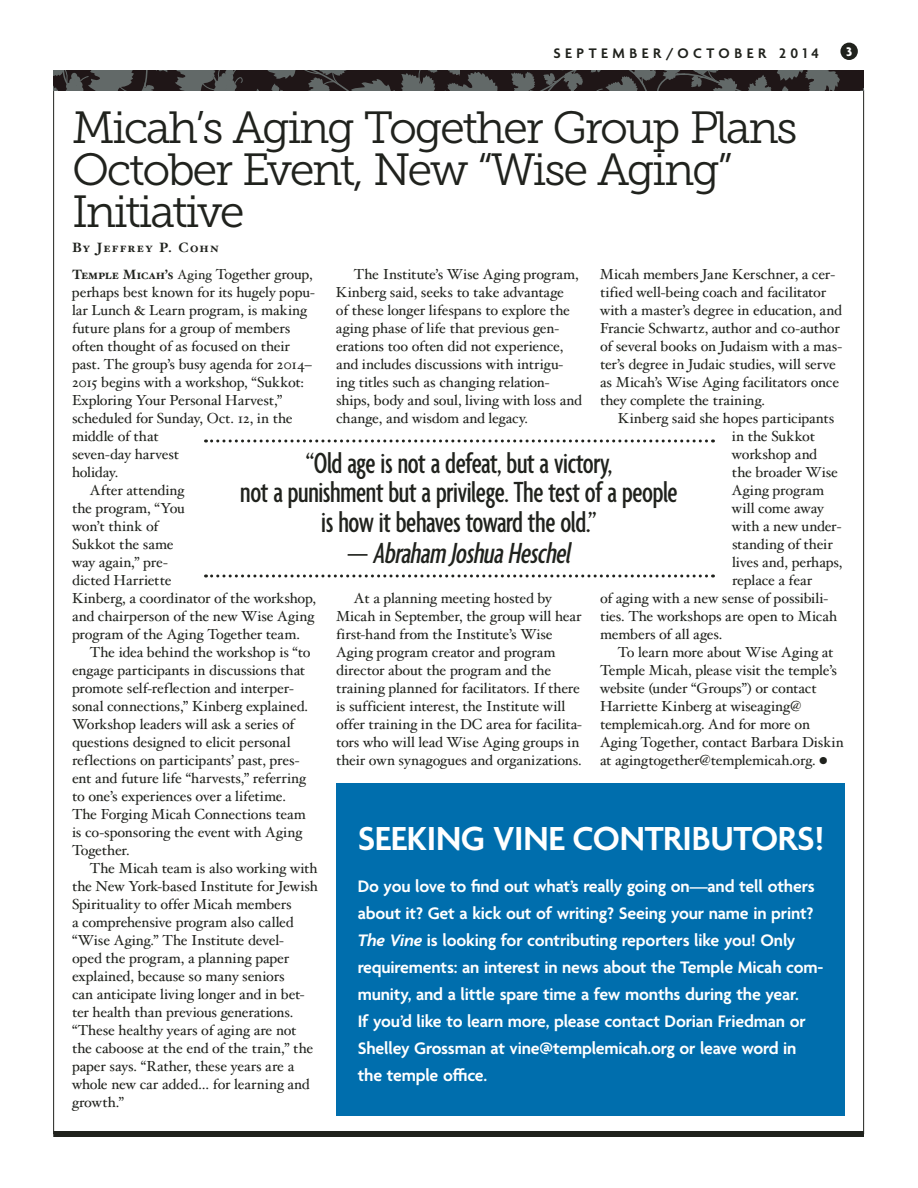
<style>
.page{position:relative;width:918px;height:1188px;background:#fff}
.page>*{position:absolute;margin:0;border:0;box-sizing:border-box;transform-origin:0 0}
.t1{font:45px/42px "Museo Slab 300";letter-spacing:-.05em;color:#20221d}
.t2{font:600 36px "Agenda";letter-spacing:-.01em;color:#fff}
.t3{font:500 extra-condensed 31.5px/30px "Agenda";letter-spacing:-.01em;color:#20221d;text-align:center}
.t4{font:italic 500 extra-condensed 31.5px "Agenda";color:#20221d}
.t5{font:300 30px "Futura Std";letter-spacing:.01em;color:#fff}
.t6{font:600 18px/27px "Agenda";letter-spacing:-.01em;color:#fff}
.t7{font:600 15px "Agenda";letter-spacing:.3em;color:#20221d}
.t8{font:14.55px/18px "Hoefler Text";letter-spacing:-.01em;color:#20221d}
.t9{font:13.5px "Hoefler Text Bold Small Caps";letter-spacing:.09em;color:#20221d}
.t10{font:700 13.5px "Agenda";color:#fff}
.s1{font-family:"Hoefler Text Bold Small Caps";font-size:13.5px}
.s2{font-size:13.5px}
.s3{font-size:27px}
.s4{font-style:normal}
.s5{font-style:italic}
</style>
<div class="page">
<div style="left:53px;top:1131px;width:811px;height:6px;background:#20221d"></div>
<div style="left:840px;top:43px;width:18px;height:17px;background:#20221d;border-radius:50%"></div>
<svg style="left:53px;top:70px;width:811px;height:22px;background:#424040"></svg>
<div style="left:337px;top:783px;width:508px;height:333px;background:#006ead"></div>
<svg style="left:206px;top:440px;width:507px;height:2px"></svg>
<svg style="left:206px;top:574px;width:507px;height:4px"></svg>
<p class="t7" style="left:553px;top:46px;width:267px">SEPTEMBER/OCTOBER 2014</p>
<p class="t10" style="left:846px;top:44px;width:8px">3</p>
<h1 class="t1" style="left:72px;top:106px;width:727px">Micah’s Aging Together Group Plans<br>October Event, New “Wise Aging”<br>Initiative</h1>
<p class="t9" style="left:72px;top:239px;width:148px">By Jeffrey P. Cohn</p>
<p class="t8" style="left:72px;top:266px;width:242px"><span class="s1">Temple Micah’s</span> <span class="s2">Aging</span> Together group,</p>
<p class="t8" style="left:72px;top:284px;width:244px">perhaps best known for its hugely popu-</p>
<p class="t8" style="left:72px;top:302px;width:237px">lar Lunch &amp; Learn program, is making</p>
<p class="t8" style="left:72px;top:320px;width:220px">future plans for a group of members</p>
<p class="t8" style="left:72px;top:338px;width:220px">often thought of as focused on their</p>
<p class="t8" style="left:72px;top:356px;width:241px">past. The group’s busy agenda for 2014–</p>
<p class="t8" style="left:72px;top:374px;width:234px">2015 begins with a workshop, “Sukkot:</p>
<p class="t8" style="left:72px;top:392px;width:212px">Exploring Your Personal Harvest,”</p>
<p class="t8" style="left:72px;top:410px;width:222px">scheduled for Sunday, Oct. 12, in the</p>
<p class="t8" style="left:72px;top:428px;width:88px">middle of that</p>
<p class="t8" style="left:72px;top:446px;width:109px">seven-day harvest</p>
<p class="t8" style="left:72px;top:464px;width:48px">holiday.</p>
<p class="t8" style="left:90px;top:482px;width:96px">After attending</p>
<p class="t8" style="left:72px;top:500px;width:114px">the program, “You</p>
<p class="t8" style="left:72px;top:518px;width:88px">won’t think of</p>
<p class="t8" style="left:72px;top:536px;width:103px">Sukkot the same</p>
<p class="t8" style="left:72px;top:554px;width:97px">way again,” pre-</p>
<p class="t8" style="left:72px;top:572px;width:101px">dicted Harriette</p>
<p class="t8" style="left:72px;top:590px;width:246px">Kinberg, a coordinator of the workshop,</p>
<p class="t8" style="left:72px;top:608px;width:244px">and chairperson of the new Wise Aging</p>
<p class="t8" style="left:72px;top:626px;width:229px">program of the Aging Together team.</p>
<p class="t8" style="left:90px;top:644px;width:222px">The idea behind the workshop is “to</p>
<p class="t8" style="left:72px;top:662px;width:235px">engage participants in discussions that</p>
<p class="t8" style="left:72px;top:680px;width:223px">promote self-reflection and interper-</p>
<p class="t8" style="left:72px;top:698px;width:238px">sonal connections,” Kinberg explained.</p>
<p class="t8" style="left:72px;top:716px;width:224px">Workshop leaders will ask a series of</p>
<p class="t8" style="left:72px;top:734px;width:220px">questions designed to elicit personal</p>
<p class="t8" style="left:72px;top:752px;width:229px">reflections on participants’ past, pres-</p>
<p class="t8" style="left:72px;top:770px;width:236px">ent and future life “harvests,” referring</p>
<p class="t8" style="left:72px;top:788px;width:216px">to one’s experiences over a lifetime.</p>
<p class="t8" style="left:72px;top:806px;width:235px">The Forging Micah Connections team</p>
<p class="t8" style="left:72px;top:824px;width:232px">is co-sponsoring the event with Aging</p>
<p class="t8" style="left:72px;top:842px;width:59px">Together.</p>
<p class="t8" style="left:90px;top:860px;width:229px">The Micah team is also working with</p>
<p class="t8" style="left:72px;top:878px;width:247px">the New York-based Institute for Jewish</p>
<p class="t8" style="left:72px;top:896px;width:221px">Spirituality to offer Micah members</p>
<p class="t8" style="left:72px;top:914px;width:223px">a comprehensive program also called</p>
<p class="t8" style="left:72px;top:932px;width:213px">“Wise Aging.” The Institute devel-</p>
<p class="t8" style="left:72px;top:950px;width:219px">oped the program, a planning paper</p>
<p class="t8" style="left:72px;top:968px;width:214px">explained, because so many seniors</p>
<p class="t8" style="left:72px;top:986px;width:234px">can anticipate living longer and in bet-</p>
<p class="t8" style="left:72px;top:1004px;width:223px">ter health than previous generations.</p>
<p class="t8" style="left:72px;top:1022px;width:226px">“These healthy years of aging are not</p>
<p class="t8" style="left:72px;top:1040px;width:243px">the caboose at the end of the train,” the</p>
<p class="t8" style="left:72px;top:1058px;width:224px">paper says. “Rather, these years are a</p>
<p class="t8" style="left:72px;top:1076px;width:239px">whole new car added… for learning and</p>
<p class="t8" style="left:72px;top:1094px;width:54px">growth.”</p>
<p class="t8" style="left:600px;top:266px;width:244px">Micah members Jane Kerschner, a cer&shy;tified well-being coach and facilitator with a master’s degree in education, and Francie Schwartz, author and co-author of several books on Judaism with a mas&shy;ter’s degree in Judaic studies, will serve as Micah’s Wise Aging facilitators once they complete the training.</p>
<p class="t8" style="left:618px;top:410px;width:218px">Kinberg said she hopes participants</p>
<p class="t8" style="left:732px;top:428px;width:85px">in the Sukkot</p>
<p class="t8" style="left:732px;top:446px;width:87px">workshop and</p>
<p class="t8" style="left:732px;top:464px;width:107px">the broader Wise</p>
<p class="t8" style="left:732px;top:482px;width:94px">Aging program</p>
<p class="t8" style="left:732px;top:500px;width:93px">will come away</p>
<p class="t8" style="left:732px;top:518px;width:111px">with a new under-</p>
<p class="t8" style="left:732px;top:536px;width:102px">standing of their</p>
<p class="t8" style="left:732px;top:554px;width:112px">lives and, perhaps,</p>
<p class="t8" style="left:732px;top:572px;width:82px">replace a fear</p>
<p class="t8" style="left:600px;top:590px;width:230px">of aging with a new sense of possibili-</p>
<p class="t8" style="left:600px;top:608px;width:239px">ties. The workshops are open to Micah</p>
<p class="t8" style="left:600px;top:626px;width:124px">members of all ages.</p>
<p class="t8" style="left:618px;top:644px;width:217px">To learn more about Wise Aging at</p>
<p class="t8" style="left:600px;top:662px;width:239px">Temple Micah, please visit the temple’s</p>
<p class="t8" style="left:600px;top:680px;width:218px">website (under “Groups”) or contact</p>
<p class="t8" style="left:600px;top:698px;width:203px">Harriette Kinberg at wiseaging@</p>
<p class="t8" style="left:600px;top:716px;width:212px">templemicah.org. And for more on</p>
<p class="t8" style="left:600px;top:734px;width:245px">Aging Together, contact Barbara Diskin</p>
<p class="t8" style="left:600px;top:752px;width:230px">at agingtogether@templemicah.org. <span class="s3">•</span></p>
<p class="t8" style="left:336px;top:266px;width:247px;text-indent:18px">The Institute’s Wise Aging program, Kinberg said, seeks to take advantage<br>of these longer lifespans to explore the aging phase of life that previous gen&shy;erations too often did not experience, and includes discussions with intrigu&shy;ing titles such as changing relation&shy;ships, body and soul, living with loss and change, and wisdom and legacy.</p>
<h3 class="t3" style="left:240px;top:449px;width:439px">“Old age is not a defeat, but a victory,<br>not a punishment but a privilege. The test of a people is how it behaves toward the old.”</h3>
<h3 class="t4" style="left:348px;top:535px;width:230px"><span class="s4">—</span> Abraham JoshuaHeschel</h3>
<p class="t8" style="left:336px;top:590px;width:248px;text-indent:18px">At a planning meeting hosted by Micah in September, the group will hear first-hand from the Institute’s Wise Aging program creator and program director about the program and the training planned for facilitators. If there is sufficient interest, the Institute will offer training in the DC area for facilita&shy;tors who will lead Wise Aging groups in their own synagogues and organizations.</p>
<h2 class="t2" style="left:358px;top:819px;width:468px">SEEKING VINE CONTRIBUTORS!</h2>
<p class="t6" style="left:358px;top:874px;width:467px">Do you love to find out what’s really going on—and tell others about it? Get a kick out of writing? Seeing your name in print?<br><span class="s5">The Vine</span> is looking for contributing reporters like you! Only requirements: an interest in news about the Temple Micah com&shy;munity, and a little spare time a few months during the year.<br>If you’d like to learn more, please contact Dorian Friedman or Shelley Grossman at vine@templemicah.org or leave word in the temple office.</p>
<h3 class="t5" style="left:477px;top:1012px;width:386px">SEPTEMBER/OCTOBER 2012</h3>
</div>
